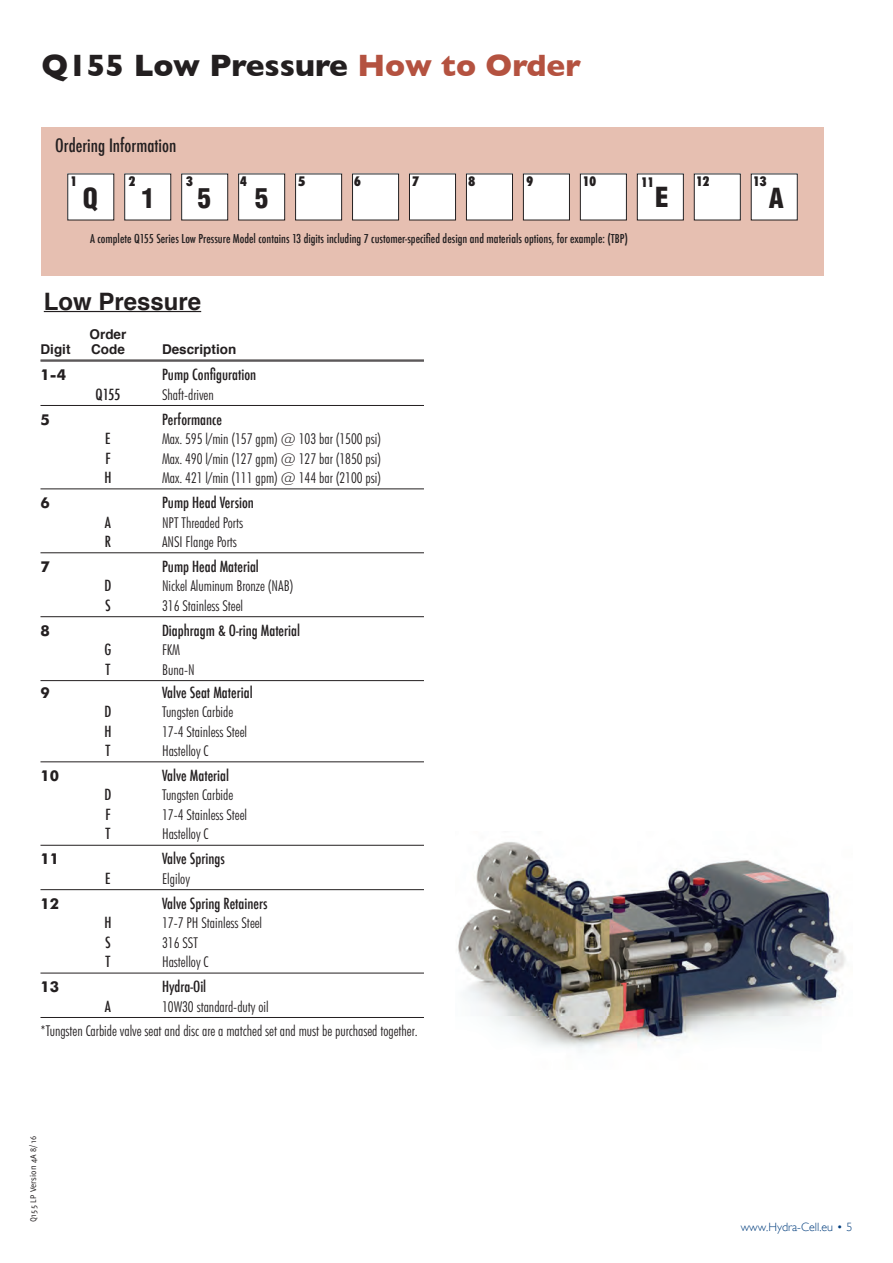
<style>
.page{position:relative;width:893px;height:1263px;background:#fff}
.page>*{position:absolute;margin:0;border:0;box-sizing:border-box;transform-origin:0 0}
.t1{font:700 31.5px "Gill Sans";color:#231f20}
.t2{font:900 condensed 27px "Helvetica";color:#231f20}
.HB24{font:700 24px "Helvetica";color:#231f20}
.HelvCL_9_14{font:500 condensed 18px "Futura";color:#231f20}
.Futura_B_9_14{font:300 condensed 15px "Futura BT";color:#231f20}
.Futura_B_9_14-2{font:500 condensed 15px "Futura";color:#231f20}
.HelvCL_Chart{font:300 condensed 15px "Futura BT";color:#231f20}
.Futura_B_9_14-3{font:700 15px "Futura BT";color:#231f20}
.Futura_B_9_14-4{font:700 13.5px "Helvetica";color:#231f20}
.t3{font:900 condensed 13.5px "Futura BT";color:#231f20}
.HelvCL_9_14-2{font:500 condensed 12px "Futura";color:#231f20}
.t4{font:300 12px "Gill Sans";color:#013d7d}
.t5{font:9px "Delicious";color:#231f20}
.s1{color:#b45240}
</style>
<div class="page">
<hr style="left:40px;top:360px;width:384px;height:1px;background:#231f20">
<hr style="left:44px;top:311px;width:157px;height:1px;background:#231f20">
<hr style="left:40px;top:361px;width:384px;height:1px;background:#231f20">
<hr style="left:40px;top:405px;width:384px;height:1px;background:#231f20">
<hr style="left:40px;top:488px;width:384px;height:1px;background:#231f20">
<hr style="left:40px;top:552px;width:384px;height:1px;background:#231f20">
<hr style="left:40px;top:616px;width:384px;height:1px;background:#231f20">
<hr style="left:40px;top:680px;width:384px;height:1px;background:#231f20">
<hr style="left:40px;top:761px;width:384px;height:1px;background:#231f20">
<hr style="left:40px;top:845px;width:384px;height:1px;background:#231f20">
<hr style="left:40px;top:889px;width:384px;height:1px;background:#231f20">
<hr style="left:40px;top:973px;width:384px;height:1px;background:#231f20">
<hr style="left:40px;top:1017px;width:384px;height:1px;background:#231f20">
<div style="left:41px;top:128px;width:783px;height:148px;background:#e6bfb1"></div>
<div style="left:239px;top:174px;width:46px;height:46px;background:#fff"></div>
<div style="left:238px;top:174px;width:47px;height:46px;border:1px solid #231f20"></div>
<div style="left:353px;top:174px;width:46px;height:46px;background:#fff"></div>
<div style="left:352px;top:174px;width:47px;height:46px;border:1px solid #231f20"></div>
<div style="left:409px;top:174px;width:47px;height:46px;background:#fff"></div>
<div style="left:409px;top:174px;width:47px;height:46px;border:1px solid #231f20"></div>
<div style="left:466px;top:174px;width:46px;height:46px;background:#fff"></div>
<div style="left:466px;top:174px;width:47px;height:46px;border:1px solid #231f20"></div>
<div style="left:523px;top:174px;width:46px;height:46px;background:#fff"></div>
<div style="left:523px;top:174px;width:47px;height:46px;border:1px solid #231f20"></div>
<div style="left:580px;top:174px;width:46px;height:46px;background:#fff"></div>
<div style="left:580px;top:174px;width:47px;height:46px;border:1px solid #231f20"></div>
<div style="left:637px;top:174px;width:46px;height:46px;background:#fff"></div>
<div style="left:637px;top:174px;width:47px;height:46px;border:1px solid #231f20"></div>
<div style="left:694px;top:174px;width:46px;height:46px;background:#fff"></div>
<div style="left:694px;top:174px;width:47px;height:46px;border:1px solid #231f20"></div>
<div style="left:296px;top:174px;width:46px;height:46px;background:#fff"></div>
<div style="left:295px;top:174px;width:47px;height:46px;border:1px solid #231f20"></div>
<div style="left:68px;top:174px;width:46px;height:46px;background:#fff"></div>
<div style="left:182px;top:174px;width:46px;height:46px;background:#fff"></div>
<div style="left:181px;top:174px;width:47px;height:46px;border:1px solid #231f20"></div>
<div style="left:125px;top:174px;width:46px;height:46px;background:#fff"></div>
<div style="left:124px;top:174px;width:47px;height:46px;border:1px solid #231f20"></div>
<div style="left:751px;top:174px;width:46px;height:46px;background:#fff"></div>
<div style="left:751px;top:174px;width:47px;height:46px;border:1px solid #231f20"></div>
<img style="left:458px;top:842px;width:388px;height:208px">
<p class="t1" style="left:41px;top:47px;width:541px">Q155 Low Pressure <span class="s1">How to Order</span></p>
<p class="HelvCL_9_14" style="left:55px;top:134px;width:123px">Ordering Information</p>
<p class="t3" style="left:70px;top:173px;width:8px">1</p>
<p class="t3" style="left:129px;top:173px;width:8px">2</p>
<p class="t3" style="left:186px;top:173px;width:8px">3</p>
<p class="t3" style="left:240px;top:173px;width:8px">4</p>
<p class="t3" style="left:298px;top:173px;width:8px">5</p>
<p class="t3" style="left:354px;top:173px;width:8px">6</p>
<p class="t3" style="left:412px;top:173px;width:8px">7</p>
<p class="t3" style="left:469px;top:173px;width:8px">8</p>
<p class="t3" style="left:526px;top:173px;width:8px">9</p>
<p class="t3" style="left:583px;top:173px;width:15px">10</p>
<p class="t3" style="left:641px;top:174px;width:15px">11</p>
<p class="t3" style="left:696px;top:173px;width:15px">12</p>
<p class="t3" style="left:753px;top:173px;width:15px">13</p>
<p class="t2" style="left:83px;top:181px;width:17px">Q</p>
<p class="t2" style="left:141px;top:181px;width:15px">1</p>
<p class="t2" style="left:198px;top:181px;width:15px">5</p>
<p class="t2" style="left:255px;top:181px;width:15px">5</p>
<p class="t2" style="left:655px;top:180px;width:15px">E</p>
<p class="t2" style="left:769px;top:181px;width:17px">A</p>
<p class="HelvCL_9_14-2" style="left:90px;top:231px;width:539px">A complete Q155 Series Low Pressure Model contains 13 digits including 7 customer-specified design and materials options, for example: (TBP)</p>
<p class="HB24" style="left:44px;top:282px;width:159px">Low Pressure</p>
<p class="Futura_B_9_14-4" style="left:90px;top:324px;width:38px">Order</p>
<p class="Futura_B_9_14-4" style="left:40px;top:339px;width:31px">Digit</p>
<p class="Futura_B_9_14-4" style="left:91px;top:339px;width:35px">Code</p>
<p class="Futura_B_9_14-4" style="left:162px;top:339px;width:76px">Description</p>
<p class="Futura_B_9_14-3" style="left:40px;top:366px;width:27px">1-4</p>
<p class="Futura_B_9_14-2" style="left:162px;top:365px;width:96px">Pump Configuration</p>
<p class="Futura_B_9_14-2" style="left:96px;top:385px;width:26px">Q155</p>
<p class="Futura_B_9_14" style="left:162px;top:385px;width:53px">Shaft-driven</p>
<p class="Futura_B_9_14-3" style="left:40px;top:410px;width:11px">5</p>
<p class="Futura_B_9_14-2" style="left:162px;top:409px;width:62px">Performance</p>
<p class="Futura_B_9_14-2" style="left:105px;top:429px;width:7px">E</p>
<p class="Futura_B_9_14" style="left:162px;top:430px;width:221px">Max. 595 l/min (157 gpm) @ 103 bar (1500 psi)</p>
<p class="Futura_B_9_14-2" style="left:105px;top:448px;width:7px">F</p>
<p class="Futura_B_9_14" style="left:162px;top:449px;width:221px">Max. 490 l/min (127 gpm) @ 127 bar (1850 psi)</p>
<p class="Futura_B_9_14-2" style="left:104px;top:468px;width:9px">H</p>
<p class="Futura_B_9_14" style="left:162px;top:469px;width:221px">Max. 421 l/min (111 gpm) @ 144 bar (2100 psi)</p>
<p class="Futura_B_9_14-3" style="left:40px;top:493px;width:11px">6</p>
<p class="Futura_B_9_14-2" style="left:162px;top:493px;width:93px">Pump Head Version</p>
<p class="Futura_B_9_14-2" style="left:105px;top:512px;width:8px">A</p>
<p class="Futura_B_9_14" style="left:162px;top:513px;width:82px">NPT Threaded Ports</p>
<p class="Futura_B_9_14-2" style="left:105px;top:532px;width:8px">R</p>
<p class="Futura_B_9_14" style="left:162px;top:533px;width:76px">ANSI Flange Ports</p>
<p class="Futura_B_9_14-3" style="left:40px;top:557px;width:11px">7</p>
<p class="Futura_B_9_14-2" style="left:162px;top:557px;width:98px">Pump Head Material</p>
<p class="Futura_B_9_14-2" style="left:105px;top:576px;width:8px">D</p>
<p class="Futura_B_9_14" style="left:162px;top:577px;width:133px">Nickel Aluminum Bronze (NAB)</p>
<p class="Futura_B_9_14-2" style="left:105px;top:596px;width:7px">S</p>
<p class="Futura_B_9_14" style="left:162px;top:596px;width:83px">316 Stainless Steel</p>
<p class="Futura_B_9_14-3" style="left:40px;top:621px;width:11px">8</p>
<p class="Futura_B_9_14-2" style="left:162px;top:621px;width:140px">Diaphragm &amp; O-ring Material</p>
<p class="Futura_B_9_14-2" style="left:105px;top:640px;width:8px">G</p>
<p class="Futura_B_9_14" style="left:162px;top:641px;width:20px">FKM</p>
<p class="Futura_B_9_14-2" style="left:106px;top:660px;width:6px">T</p>
<p class="Futura_B_9_14" style="left:162px;top:660px;width:34px">Buna-N</p>
<p class="Futura_B_9_14-3" style="left:40px;top:683px;width:11px">9</p>
<p class="Futura_B_9_14-2" style="left:162px;top:682px;width:92px">Valve Seat Material</p>
<p class="Futura_B_9_14-2" style="left:105px;top:702px;width:8px">D</p>
<p class="Futura_B_9_14" style="left:162px;top:703px;width:73px">Tungsten Carbide</p>
<p class="Futura_B_9_14-2" style="left:104px;top:721px;width:9px">H</p>
<p class="Futura_B_9_14" style="left:162px;top:722px;width:87px">17-4 Stainless Steel</p>
<p class="Futura_B_9_14-2" style="left:106px;top:741px;width:6px">T</p>
<p class="Futura_B_9_14" style="left:162px;top:742px;width:48px">Hastelloy C</p>
<p class="Futura_B_9_14-3" style="left:40px;top:766px;width:20px">10</p>
<p class="Futura_B_9_14-2" style="left:162px;top:766px;width:69px">Valve Material</p>
<p class="Futura_B_9_14-2" style="left:105px;top:785px;width:8px">D</p>
<p class="Futura_B_9_14" style="left:162px;top:786px;width:73px">Tungsten Carbide</p>
<p class="Futura_B_9_14-2" style="left:105px;top:805px;width:7px">F</p>
<p class="Futura_B_9_14" style="left:162px;top:805px;width:87px">17-4 Stainless Steel</p>
<p class="Futura_B_9_14-2" style="left:106px;top:824px;width:6px">T</p>
<p class="Futura_B_9_14" style="left:162px;top:825px;width:48px">Hastelloy C</p>
<p class="Futura_B_9_14-3" style="left:40px;top:850px;width:20px">11</p>
<p class="Futura_B_9_14-2" style="left:162px;top:849px;width:64px">Valve Springs</p>
<p class="Futura_B_9_14-2" style="left:105px;top:869px;width:7px">E</p>
<p class="Futura_B_9_14" style="left:162px;top:869px;width:29px">Elgiloy</p>
<p class="Futura_B_9_14-3" style="left:40px;top:894px;width:20px">12</p>
<p class="Futura_B_9_14-2" style="left:162px;top:894px;width:107px">Valve Spring Retainers</p>
<p class="Futura_B_9_14-2" style="left:104px;top:913px;width:9px">H</p>
<p class="Futura_B_9_14" style="left:162px;top:914px;width:102px">17-7 PH Stainless Steel</p>
<p class="Futura_B_9_14-2" style="left:105px;top:933px;width:7px">S</p>
<p class="Futura_B_9_14" style="left:162px;top:933px;width:37px">316 SST</p>
<p class="Futura_B_9_14-2" style="left:106px;top:952px;width:6px">T</p>
<p class="Futura_B_9_14" style="left:162px;top:953px;width:48px">Hastelloy C</p>
<p class="Futura_B_9_14-3" style="left:40px;top:978px;width:20px">13</p>
<p class="Futura_B_9_14-2" style="left:162px;top:977px;width:46px">Hydra-Oil</p>
<p class="Futura_B_9_14-2" style="left:105px;top:996px;width:8px">A</p>
<p class="Futura_B_9_14" style="left:162px;top:997px;width:108px">10W30 standard-duty oil</p>
<p class="HelvCL_Chart" style="left:40px;top:1022px;width:379px">*Tungsten Carbide valve seat and disc are a matched set and must be purchased together.</p>
<p class="t5" style="left:28px;top:1222px;width:88px;rotate:-90deg">Q155 LP Version 4A 8/16</p>
<p class="t4" style="left:741px;top:1220px;width:113px">www.Hydra-Cell.eu • 5</p>
</div>
